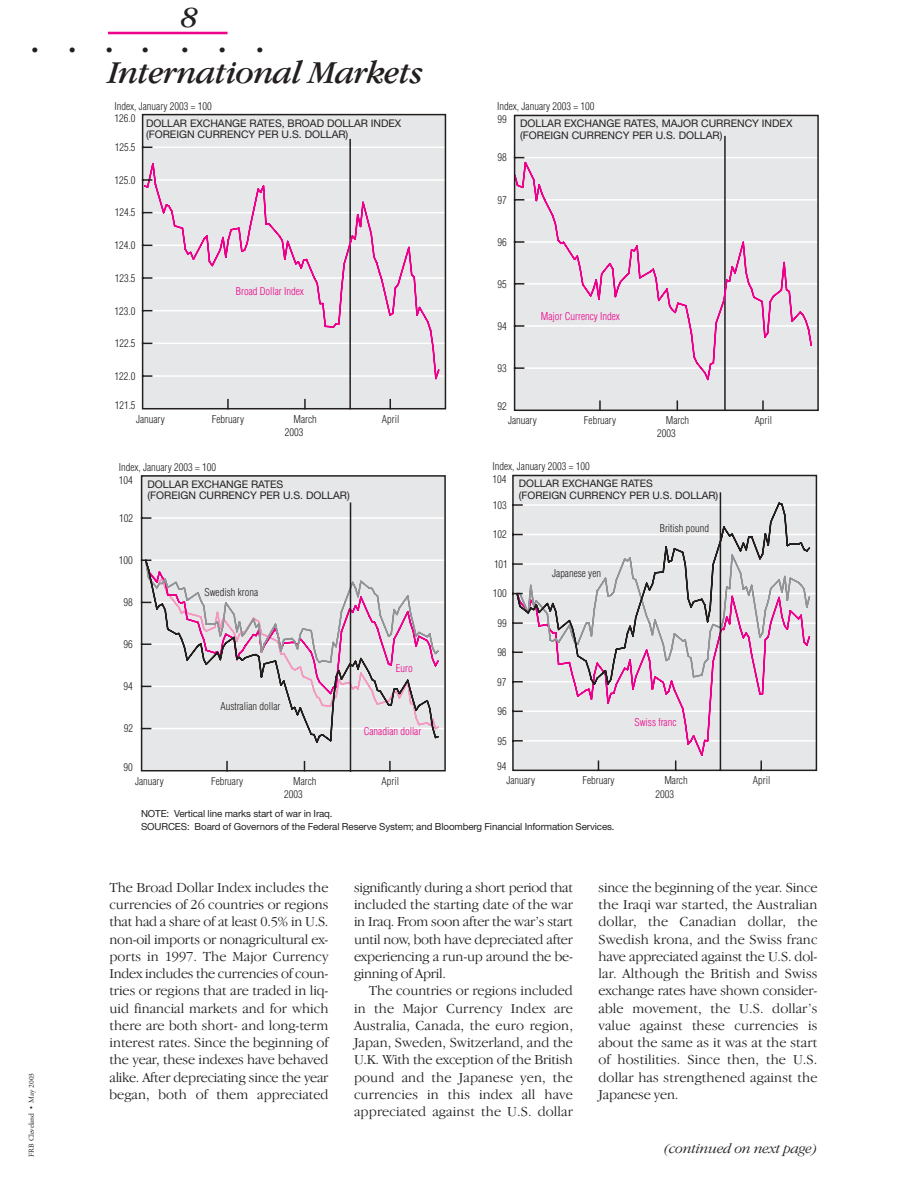
<style>
.page{position:relative;width:918px;height:1188px;background:#fff}
.page>*{position:absolute;margin:0;border:0;box-sizing:border-box;transform-origin:0 0}
.t1{font:italic 33px "Garamond IT Cby BT";letter-spacing:-.02em;color:#231f1f}
.t2{font:italic 30px "Garamond IT Cby BT";color:#231f1f}
.t3{font:18px "Adobe Garamond";color:#231f1f}
.t4{font:300 14.25px/17.2px "Garamond IT Cby BT";color:#231f1f;text-align:justify}
.t5{font:italic 300 14.25px "Garamond IT Cby BT";letter-spacing:-.01em;color:#231f1f}
.t6{font:300 condensed 10.5px "Helvetica";color:#231f1f}
.t7{font:10.5px/11.4px "Helvetica Neue";color:#231f1f}
.t8{font:300 condensed 10.5px "Helvetica";color:#ed008b}
.t9{font:10.35px/11.2px "Helvetica Neue";color:#231f1f}
.t10{font:9.75px/12.8px "Helvetica Neue";letter-spacing:-.01em;color:#231f1f}
.t11{font:7.5px "Adobe Garamond";letter-spacing:-.005em;color:#231f1f}
</style>
<div class="page">
<hr style="left:108px;top:32px;width:120px;height:2px;background:#ed008b">
<svg style="left:513px;top:114px;width:306px;height:298px;background:#e2dee2"></svg>
<svg style="left:140px;top:475px;width:306px;height:297px;background:#dddadd"></svg>
<svg style="left:512px;top:474px;width:306px;height:298px;background:#dcd7db"></svg>
<svg style="left:141px;top:113px;width:306px;height:297px;background:#e2dde2"></svg>
<h2 class="t2" style="left:182px;top:6px;width:18px">8</h2>
<p class="t3" style="left:32px;top:43px;width:46px">• •</p>
<p class="t3" style="left:106px;top:43px;width:44px">• •</p>
<p class="t3" style="left:181px;top:43px;width:46px">• •</p>
<p class="t3" style="left:256px;top:43px;width:8px">•</p>
<h1 class="t1" style="left:109px;top:60px;width:316px">International Markets</h1>
<p class="t6" style="left:114px;top:102px;width:99px">Index, January 2003 = 100</p>
<p class="t7" style="left:146px;top:118px;width:257px">DOLLAR EXCHANGE RATES, BROAD DOLLAR INDEX (FOREIGN CURRENCY PER U.S. DOLLAR)</p>
<p class="t6" style="left:115px;top:115px;width:22px">126.0</p>
<p class="t6" style="left:115px;top:143px;width:22px">125.5</p>
<p class="t6" style="left:115px;top:176px;width:22px">125.0</p>
<p class="t6" style="left:115px;top:209px;width:22px">124.5</p>
<p class="t6" style="left:115px;top:241px;width:22px">124.0</p>
<p class="t6" style="left:115px;top:274px;width:22px">123.5</p>
<p class="t6" style="left:115px;top:307px;width:22px">123.0</p>
<p class="t6" style="left:115px;top:339px;width:22px">122.5</p>
<p class="t6" style="left:115px;top:372px;width:22px">122.0</p>
<p class="t6" style="left:115px;top:401px;width:22px">121.5</p>
<p class="t8" style="left:236px;top:287px;width:70px">Broad Dollar Index</p>
<p class="t6" style="left:136px;top:415px;width:30px">January</p>
<p class="t6" style="left:212px;top:415px;width:34px">February</p>
<p class="t6" style="left:294px;top:415px;width:25px">March</p>
<p class="t6" style="left:382px;top:415px;width:19px">April</p>
<p class="t6" style="left:285px;top:428px;width:20px">2003</p>
<p class="t6" style="left:119px;top:463px;width:99px">Index, January 2003 = 100</p>
<p class="t7" style="left:148px;top:479px;width:204px">DOLLAR EXCHANGE RATES<br>(FOREIGN CURRENCY PER U.S. DOLLAR)</p>
<p class="t6" style="left:119px;top:476px;width:15px">104</p>
<p class="t6" style="left:119px;top:514px;width:15px">102</p>
<p class="t6" style="left:119px;top:556px;width:15px">100</p>
<p class="t6" style="left:124px;top:598px;width:11px">98</p>
<p class="t6" style="left:124px;top:640px;width:11px">96</p>
<p class="t6" style="left:124px;top:682px;width:11px">94</p>
<p class="t6" style="left:124px;top:725px;width:11px">92</p>
<p class="t6" style="left:124px;top:763px;width:11px">90</p>
<p class="t6" style="left:205px;top:588px;width:55px">Swedish krona</p>
<p class="t6" style="left:220px;top:702px;width:61px">Australian dollar</p>
<p class="t8" style="left:396px;top:664px;width:18px">Euro</p>
<p class="t8" style="left:364px;top:727px;width:59px">Canadian dollar</p>
<p class="t6" style="left:135px;top:777px;width:30px">January</p>
<p class="t6" style="left:211px;top:777px;width:34px">February</p>
<p class="t6" style="left:293px;top:777px;width:25px">March</p>
<p class="t6" style="left:382px;top:777px;width:19px">April</p>
<p class="t6" style="left:284px;top:790px;width:20px">2003</p>
<p class="t6" style="left:497px;top:103px;width:99px">Index, January 2003 = 100</p>
<p class="t7" style="left:520px;top:119px;width:274px">DOLLAR EXCHANGE RATES, MAJOR CURRENCY INDEX (FOREIGN CURRENCY PER U.S. DOLLAR)</p>
<p class="t6" style="left:498px;top:115px;width:11px">99</p>
<p class="t6" style="left:498px;top:154px;width:11px">98</p>
<p class="t6" style="left:497px;top:196px;width:11px">97</p>
<p class="t6" style="left:498px;top:238px;width:11px">96</p>
<p class="t6" style="left:498px;top:280px;width:11px">95</p>
<p class="t6" style="left:497px;top:322px;width:11px">94</p>
<p class="t6" style="left:498px;top:364px;width:11px">93</p>
<p class="t6" style="left:498px;top:402px;width:11px">92</p>
<p class="t8" style="left:541px;top:312px;width:81px">Major Currency Index</p>
<p class="t6" style="left:508px;top:417px;width:30px">January</p>
<p class="t6" style="left:584px;top:417px;width:34px">February</p>
<p class="t6" style="left:666px;top:417px;width:25px">March</p>
<p class="t6" style="left:755px;top:417px;width:19px">April</p>
<p class="t6" style="left:657px;top:430px;width:20px">2003</p>
<p class="t6" style="left:492px;top:463px;width:99px">Index, January 2003 = 100</p>
<p class="t9" style="left:519px;top:479px;width:201px">DOLLAR EXCHANGE RATES<br>(FOREIGN CURRENCY PER U.S. DOLLAR)</p>
<p class="t6" style="left:660px;top:524px;width:51px">British pound</p>
<p class="t6" style="left:552px;top:570px;width:50px">Japanese yen</p>
<p class="t6" style="left:493px;top:475px;width:15px">104</p>
<p class="t6" style="left:493px;top:501px;width:15px">103</p>
<p class="t6" style="left:493px;top:530px;width:15px">102</p>
<p class="t6" style="left:494px;top:560px;width:15px">101</p>
<p class="t6" style="left:493px;top:590px;width:15px">100</p>
<p class="t6" style="left:497px;top:619px;width:11px">99</p>
<p class="t6" style="left:497px;top:648px;width:11px">98</p>
<p class="t6" style="left:497px;top:678px;width:11px">97</p>
<p class="t6" style="left:497px;top:707px;width:11px">96</p>
<p class="t6" style="left:497px;top:737px;width:11px">95</p>
<p class="t6" style="left:497px;top:762px;width:11px">94</p>
<p class="t8" style="left:635px;top:718px;width:43px">Swiss franc</p>
<p class="t6" style="left:506px;top:777px;width:30px">January</p>
<p class="t6" style="left:582px;top:777px;width:34px">February</p>
<p class="t6" style="left:664px;top:777px;width:25px">March</p>
<p class="t6" style="left:753px;top:777px;width:19px">April</p>
<p class="t6" style="left:656px;top:790px;width:20px">2003</p>
<p class="t11" style="left:28px;top:1156px;width:85px;rotate:-90deg">FRB Cleveland • May 2003</p>
<p class="t10" style="left:141px;top:808px;width:475px">NOTE: Vertical line marks start of war in Iraq.<br>SOURCES: Board of Governors of the Federal Reserve System; and Bloomberg Financial Information Services.</p>
<p class="t4" style="left:110px;top:880px;width:221px">The Broad Dollar Index includes the currencies of 26 countries or regions that had a share of at least 0.5% in U.S. non-oil imports or nonagricultural ex&shy;ports in 1997. The Major Currency Index includes the currencies of coun&shy;tries or regions that are traded in liq&shy;uid financial markets and for which there are both short- and long-term interest rates. Since the beginning of the year, these indexes have behaved alike. After depreciating since the year began, both of them appreciated</p>
<p class="t4" style="left:354px;top:880px;width:221px">significantly during a short period that included the starting date of the war in Iraq. From soon after the war’s start until now, both have depreciated after experiencing a run-up around the be&shy;ginning of April.</p>
<p class="t4" style="left:354px;top:983px;width:221px;text-indent:15px">The countries or regions included in the Major Currency Index are Australia, Canada, the euro region, Japan, Sweden, Switzerland, and the U.K. With the exception of the British pound and the Japanese yen, the currencies in this index all have appreciated against the U.S. dollar</p>
<p class="t4" style="left:599px;top:880px;width:221px">since the beginning of the year. Since the Iraqi war started, the Australian dollar, the Canadian dollar, the Swedish krona, and the Swiss franc have appreciated against the U.S. dol&shy;lar. Although the British and Swiss exchange rates have shown consider&shy;able movement, the U.S. dollar’s value against these currencies is about the same as it was at the start of hostilities. Since then, the U.S. dollar has strengthened against the Japanese yen.</p>
<p class="t5" style="left:664px;top:1143px;width:155px">(continued on next page)</p>
</div>
